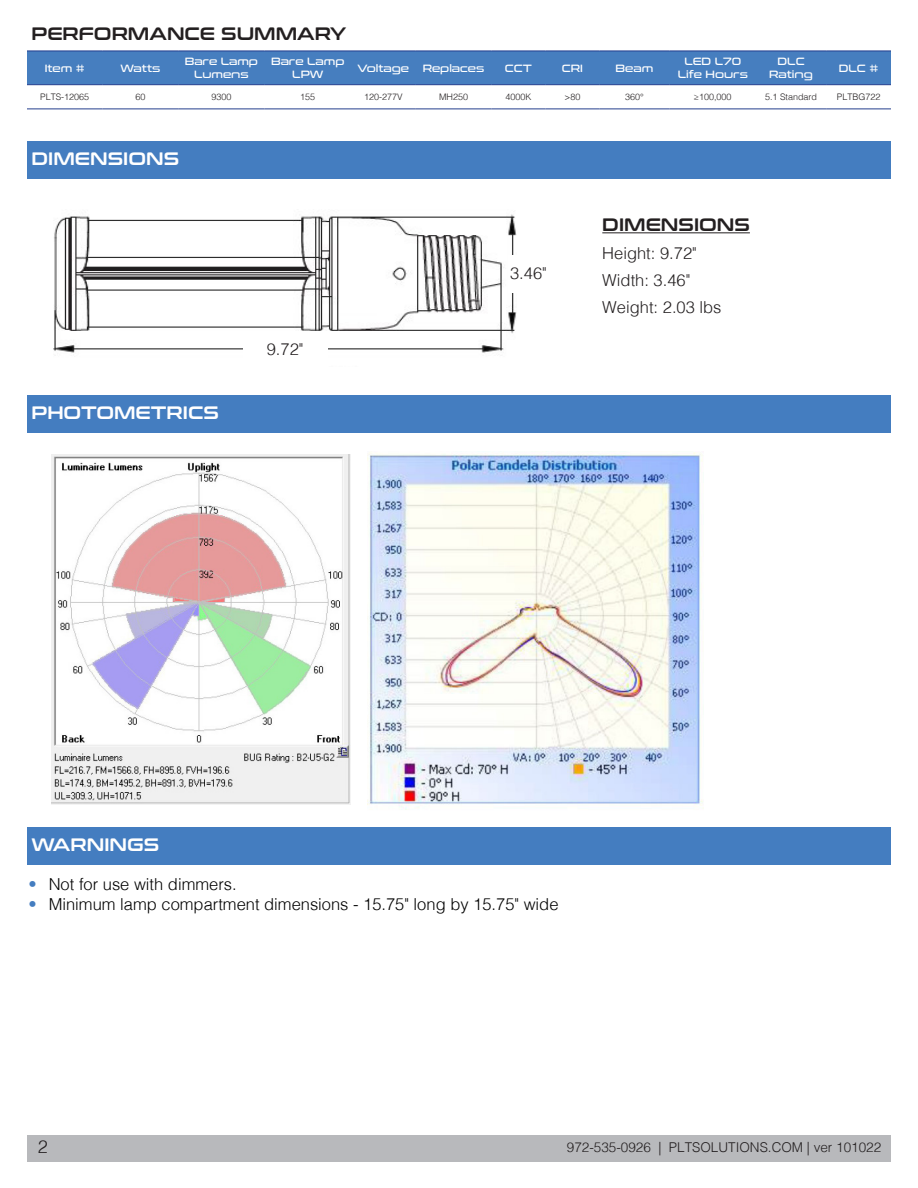
<style>
.page{position:relative;width:918px;height:1188px;background:#fff}
.page>*{position:absolute;margin:0;border:0;box-sizing:border-box;transform-origin:0 0}
.t1{font:18px "Conthrax Sb";color:#fff}
.t2{font:18px "Conthrax Sb";color:#231f20}
.t3{font:300 18px "Helvetica";color:#231f20}
.t4{font:300 16.5px "Helvetica";color:#000}
.PLT_Body{font:300 16.5px "Helvetica";color:#231f20}
.t5{font:300 13.5px "Helvetica";color:#231f20}
.t6{font:10.5px/12.6px "Conthrax Rg";color:#fff;text-align:center}
.Paragraph_Style_1{font:300 9px "Helvetica";color:#231f20}
.s1{color:#447dc0}
</style>
<div class="page">
<div style="left:27px;top:1135px;width:864px;height:27px;background:#b8b9bc"></div>
<img style="left:53px;top:214px;width:463px;height:139px">
<div style="left:27px;top:141px;width:864px;height:38px;background:#447dc0"></div>
<div style="left:27px;top:396px;width:864px;height:37px;background:#447dc0"></div>
<div style="left:27px;top:828px;width:864px;height:37px;background:#447dc0"></div>
<div style="left:27px;top:52px;width:864px;height:32px;background:#467ebf"></div>
<hr style="left:27px;top:109px;width:76px;height:1px;background:#253f8e">
<hr style="left:103px;top:109px;width:75px;height:1px;background:#253f8e">
<hr style="left:178px;top:109px;width:87px;height:1px;background:#253f8e">
<hr style="left:265px;top:109px;width:86px;height:1px;background:#253f8e">
<hr style="left:351px;top:109px;width:65px;height:1px;background:#253f8e">
<hr style="left:416px;top:109px;width:75px;height:1px;background:#253f8e">
<hr style="left:491px;top:109px;width:54px;height:1px;background:#253f8e">
<hr style="left:545px;top:109px;width:54px;height:1px;background:#253f8e">
<hr style="left:599px;top:109px;width:71px;height:1px;background:#253f8e">
<hr style="left:670px;top:109px;width:86px;height:1px;background:#253f8e">
<hr style="left:756px;top:109px;width:70px;height:1px;background:#253f8e">
<hr style="left:826px;top:109px;width:65px;height:1px;background:#253f8e">
<hr style="left:27px;top:51px;width:76px;height:1px;background:#253f8e">
<hr style="left:103px;top:51px;width:75px;height:1px;background:#253f8e">
<hr style="left:178px;top:51px;width:87px;height:1px;background:#253f8e">
<hr style="left:265px;top:51px;width:86px;height:1px;background:#253f8e">
<hr style="left:351px;top:51px;width:65px;height:1px;background:#253f8e">
<hr style="left:416px;top:51px;width:75px;height:1px;background:#253f8e">
<hr style="left:491px;top:51px;width:54px;height:1px;background:#253f8e">
<hr style="left:545px;top:51px;width:54px;height:1px;background:#253f8e">
<hr style="left:599px;top:51px;width:71px;height:1px;background:#253f8e">
<hr style="left:670px;top:51px;width:86px;height:1px;background:#253f8e">
<hr style="left:756px;top:51px;width:70px;height:1px;background:#253f8e">
<hr style="left:826px;top:51px;width:65px;height:1px;background:#253f8e">
<hr style="left:27px;top:84px;width:76px;height:1px;background:#253f8e">
<hr style="left:103px;top:84px;width:75px;height:1px;background:#253f8e">
<hr style="left:178px;top:84px;width:87px;height:1px;background:#253f8e">
<hr style="left:265px;top:84px;width:86px;height:1px;background:#253f8e">
<hr style="left:351px;top:84px;width:65px;height:1px;background:#253f8e">
<hr style="left:416px;top:84px;width:75px;height:1px;background:#253f8e">
<hr style="left:491px;top:84px;width:54px;height:1px;background:#253f8e">
<hr style="left:545px;top:84px;width:54px;height:1px;background:#253f8e">
<hr style="left:599px;top:84px;width:71px;height:1px;background:#253f8e">
<hr style="left:670px;top:84px;width:86px;height:1px;background:#253f8e">
<hr style="left:756px;top:84px;width:70px;height:1px;background:#253f8e">
<hr style="left:826px;top:84px;width:65px;height:1px;background:#253f8e">
<img style="left:52px;top:455px;width:299px;height:349px">
<img style="left:367px;top:452px;width:337px;height:358px">
<hr style="left:602px;top:232px;width:148px;height:1px;background:#231f20">
<div style="left:508px;top:255px;width:41px;height:37px;background:#fff"></div>
<div style="left:243px;top:334px;width:84px;height:42px;background:#fff"></div>
<p class="t2" style="left:32px;top:20px;width:316px">PERFORMANCE SUMMARY</p>
<p class="t6" style="left:45px;top:61px;width:42px">Item #</p>
<p class="t6" style="left:120px;top:61px;width:42px">Watts</p>
<p class="t6" style="left:185px;top:55px;width:75px">Bare Lamp</p>
<p class="t6" style="left:194px;top:67px;width:56px">Lumens</p>
<p class="t6" style="left:271px;top:55px;width:75px">Bare Lamp<br>LPW</p>
<p class="t6" style="left:358px;top:61px;width:53px">Voltage</p>
<p class="t6" style="left:423px;top:61px;width:63px">Replaces</p>
<p class="t6" style="left:505px;top:61px;width:28px">CCT</p>
<p class="t6" style="left:562px;top:61px;width:23px">CRI</p>
<p class="t6" style="left:616px;top:61px;width:39px">Beam</p>
<p class="t6" style="left:678px;top:55px;width:72px">LED L70<br>Life Hours</p>
<p class="t6" style="left:778px;top:55px;width:28px">DLC</p>
<p class="t6" style="left:769px;top:67px;width:45px">Rating</p>
<p class="t6" style="left:839px;top:61px;width:41px">DLC #</p>
<p class="Paragraph_Style_1" style="left:40px;top:89px;width:51px">PLTS-12065</p>
<p class="Paragraph_Style_1" style="left:135px;top:89px;width:12px">60</p>
<p class="Paragraph_Style_1" style="left:211px;top:89px;width:22px">9300</p>
<p class="Paragraph_Style_1" style="left:300px;top:89px;width:17px">155</p>
<p class="Paragraph_Style_1" style="left:364px;top:89px;width:40px">120-277V</p>
<p class="Paragraph_Style_1" style="left:439px;top:89px;width:31px">MH250</p>
<p class="Paragraph_Style_1" style="left:505px;top:89px;width:28px">4000K</p>
<p class="Paragraph_Style_1" style="left:564px;top:89px;width:17px">&gt;80</p>
<p class="Paragraph_Style_1" style="left:625px;top:89px;width:20px">360°</p>
<p class="Paragraph_Style_1" style="left:694px;top:89px;width:39px">≥100,000</p>
<p class="Paragraph_Style_1" style="left:765px;top:89px;width:54px">5.1 Standard</p>
<p class="Paragraph_Style_1" style="left:837px;top:89px;width:45px">PLTBG722</p>
<p class="t1" style="left:32px;top:145px;width:149px">DIMENSIONS</p>
<p class="t1" style="left:32px;top:399px;width:189px">PHOTOMETRICS</p>
<p class="PLT_Body" style="left:267px;top:335px;width:38px">9.72"</p>
<p class="PLT_Body" style="left:510px;top:260px;width:38px">3.46"</p>
<p class="t2" style="left:602px;top:211px;width:149px">DIMENSIONS</p>
<p class="PLT_Body" style="left:602px;top:239px;width:96px">Height: 9.72"</p>
<p class="PLT_Body" style="left:602px;top:266px;width:90px">Width: 3.46"</p>
<p class="PLT_Body" style="left:602px;top:293px;width:121px">Weight: 2.03 lbs</p>
<p class="t1" style="left:32px;top:831px;width:129px">WARNINGS</p>
<p class="t4" style="left:28px;top:870px;width:210px"><span class="s1">•</span> Not for use with dimmers.</p>
<p class="t4" style="left:28px;top:890px;width:532px"><span class="s1">•</span> Minimum lamp compartment dimensions - 15.75" long by 15.75" wide</p>
<p class="t3" style="left:38px;top:1132px;width:12px">2</p>
<p class="t5" style="left:567px;top:1136px;width:316px">972-535-0926 | PLTSOLUTIONS.COM | ver 101022</p>
</div>
